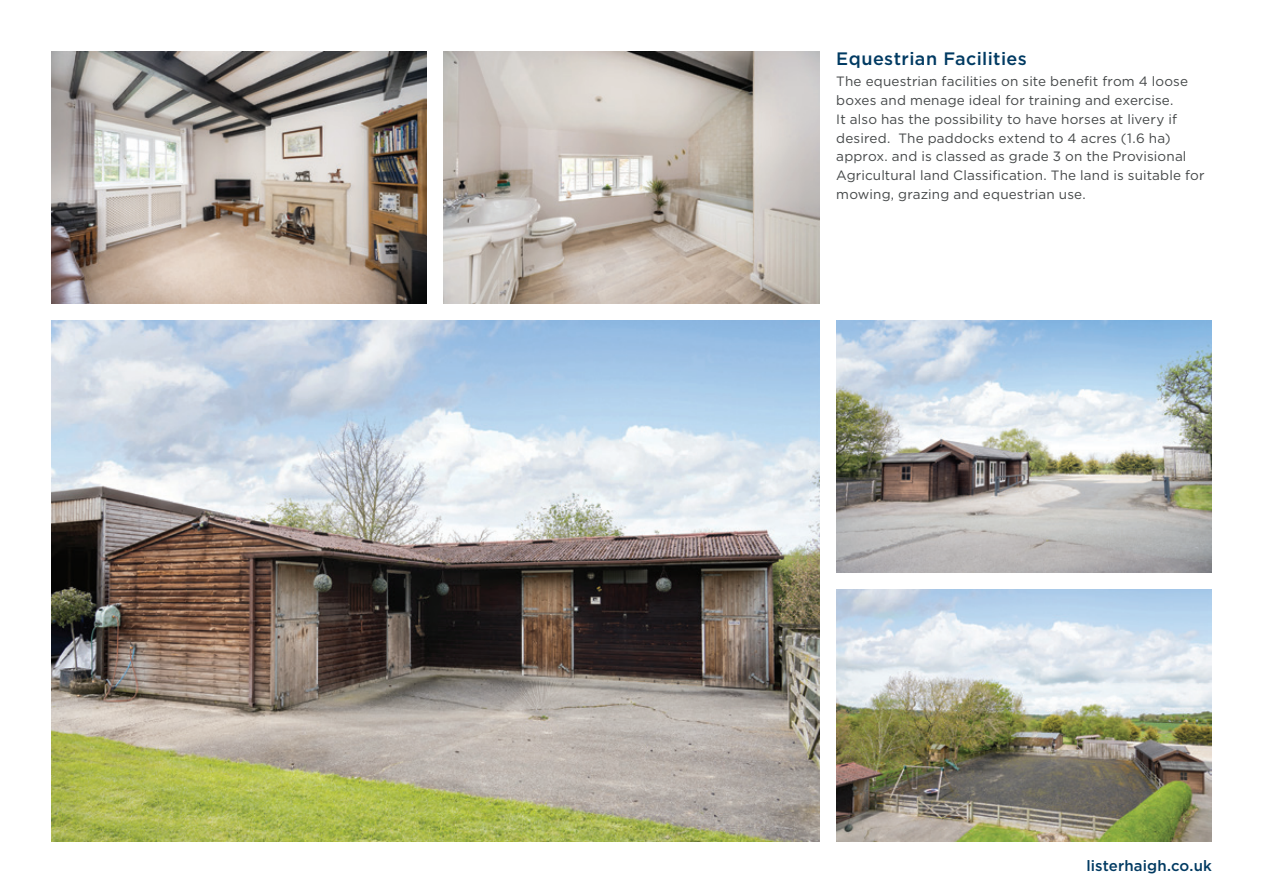
<style>
.page{position:relative;width:1263px;height:893px;background:#fff}
.page>*{position:absolute;margin:0;border:0;box-sizing:border-box;transform-origin:0 0}
._12_Headings{font:500 18px "Gotham";letter-spacing:.02em;color:#003a62}
.t1{font:500 15px "Gotham";letter-spacing:.005em;color:#003a62}
._13_Body_Text{font:13.5px/18.8px "Gotham";letter-spacing:.01em;color:#444748}
</style>
<div class="page">
<img style="left:444px;top:51px;width:375px;height:252px">
<img style="left:51px;top:320px;width:768px;height:522px">
<img style="left:836px;top:590px;width:376px;height:252px">
<img style="left:836px;top:320px;width:376px;height:253px">
<img style="left:51px;top:51px;width:376px;height:252px">
<p class="_12_Headings" style="left:836px;top:47px;width:192px">Equestrian Facilities</p>
<p class="_13_Body_Text" style="left:836px;top:72px;width:370px">The equestrian facilities on site benefit from 4 loose boxes and menage ideal for training and exercise.<br>It also has the possibility to have horses at livery if desired. The paddocks extend to 4 acres (1.6 ha) approx. and is classed as grade 3 on the Provisional Agricultural land Classification. The land is suitable for mowing, grazing and equestrian use.</p>
<p class="t1" style="left:1086px;top:856px;width:127px">listerhaigh.co.uk</p>
</div>
